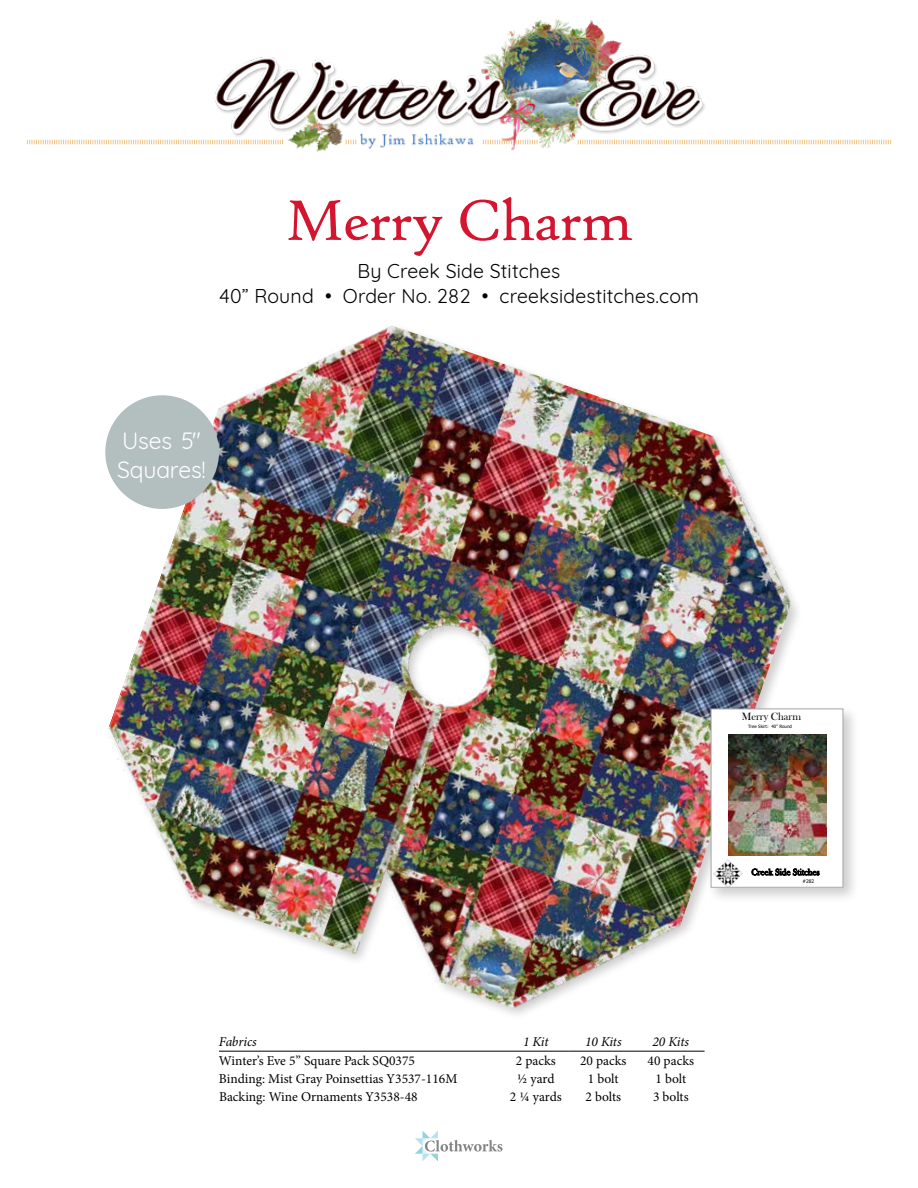
<style>
.page{position:relative;width:918px;height:1188px;background:#fff}
.page>*{position:absolute;margin:0;border:0;box-sizing:border-box;transform-origin:0 0}
.t1{font:61.5px "High Tower Text";letter-spacing:-.025em;color:#d31530}
.t2{font:22.95px/28.5px "Quicksand";letter-spacing:-.01em;color:#fff}
.t3{font:19.5px/25.5px "Quicksand";letter-spacing:.01em;color:#000;text-align:center}
.t4{font:13.5px "Minion Pro";color:#000}
.t5{font:italic 13.5px "Minion Pro";letter-spacing:-.01em;color:#000}
.t6{font:10.8px "Bask Old Face";color:#000}
.t7{font:8.85px "Bask Old Face";color:#000}
.t8{font:4.95px "Tahoma";color:#000}
.t9{font:4.5px "Tahoma";color:#000}
</style>
<div class="page">
<img style="left:108px;top:326px;width:690px;height:689px">
<hr style="left:219px;top:1051px;width:283px;height:1px;background:#000">
<hr style="left:502px;top:1051px;width:68px;height:1px;background:#000">
<hr style="left:570px;top:1051px;width:67px;height:1px;background:#000">
<hr style="left:637px;top:1051px;width:68px;height:1px;background:#000">
<div style="left:707px;top:704px;width:152px;height:200px;background:#000;opacity:.2"></div>
<div style="left:711px;top:709px;width:132px;height:178px;background:#fff"></div>
<img style="left:713px;top:859px;width:29px;height:27px">
<img style="left:729px;top:735px;width:98px;height:121px">
<div style="left:711px;top:708px;width:132px;height:180px;border:1px solid #a5a7aa"></div>
<div style="left:105px;top:395px;width:114px;height:114px;background:#b3bebe;border-radius:50%"></div>
<svg style="left:415px;top:1131px;width:88px;height:30px"></svg>
<img style="left:160px;top:19px;width:598px;height:133px">
<svg style="left:27px;top:140px;width:256px;height:4px"></svg>
<svg style="left:578px;top:140px;width:313px;height:4px"></svg>
<svg style="left:483px;top:140px;width:55px;height:4px"></svg>
<svg style="left:346px;top:140px;width:10px;height:4px"></svg>
<svg style="left:602px;top:811px;width:14px;height:4px"></svg>
<h1 class="t1" style="left:285px;top:185px;width:349px">Merry Charm</h1>
<h3 class="t3" style="left:219px;top:256px;width:482px">By Creek Side Stitches<br>40” Round • Order No. 282 • creeksidestitches.com</h3>
<h2 class="t2" style="left:117px;top:425px;width:90px">Uses 5"<br>Squares!</h2>
<p class="t6" style="left:742px;top:711px;width:61px">Merry Charm</p>
<p class="t9" style="left:748px;top:723px;width:45px">Tree Skirt: 40” Round</p>
<p class="t7" style="left:751px;top:867px;width:70px">Creek Side Stitches</p>
<p class="t8" style="left:803px;top:878px;width:13px">#282</p>
<p class="t5" style="left:219px;top:1033px;width:39px">Fabrics</p>
<p class="t5" style="left:523px;top:1033px;width:27px">1 Kit</p>
<p class="t5" style="left:585px;top:1033px;width:38px">10 Kits</p>
<p class="t5" style="left:653px;top:1033px;width:38px">20 Kits</p>
<p class="t4" style="left:219px;top:1052px;width:198px">Winter’s Eve 5” Square Pack SQ0375</p>
<p class="t4" style="left:516px;top:1052px;width:41px">2 packs</p>
<p class="t4" style="left:580px;top:1052px;width:48px">20 packs</p>
<p class="t4" style="left:648px;top:1052px;width:48px">40 packs</p>
<p class="t4" style="left:219px;top:1069px;width:240px">Binding: Mist Gray Poinsettias Y3537-116M</p>
<p class="t4" style="left:517px;top:1069px;width:39px">½ yard</p>
<p class="t4" style="left:588px;top:1069px;width:32px">1 bolt</p>
<p class="t4" style="left:655px;top:1069px;width:32px">1 bolt</p>
<p class="t4" style="left:219px;top:1087px;width:200px">Backing: Wine Ornaments Y3538-48</p>
<p class="t4" style="left:510px;top:1087px;width:53px">2 ¼ yards</p>
<p class="t4" style="left:586px;top:1087px;width:37px">2 bolts</p>
<p class="t4" style="left:653px;top:1087px;width:37px">3 bolts</p>
</div>
